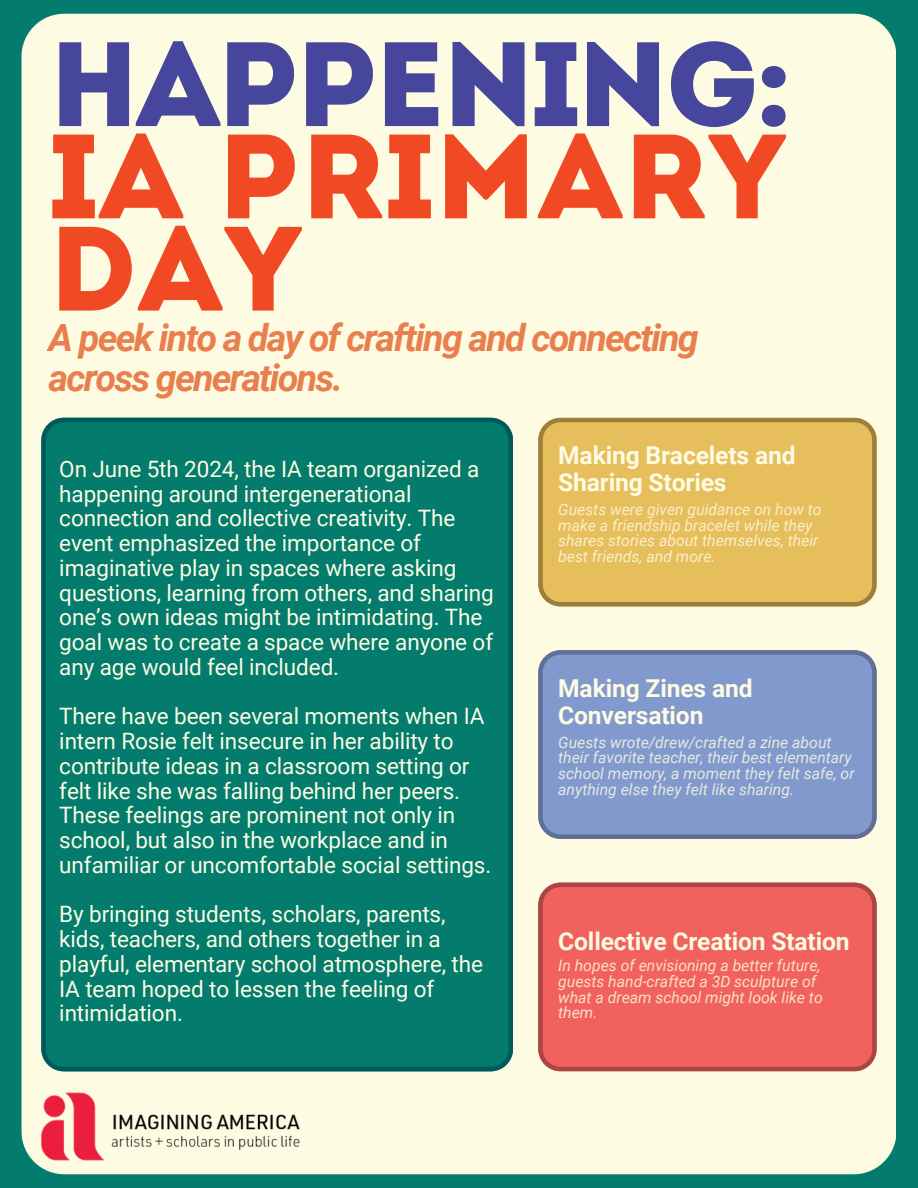
<style>
.page{position:relative;width:918px;height:1188px;background:#037c6e}
.page>*{position:absolute;margin:0;border:0;box-sizing:border-box;transform-origin:0 0}
.t1{font:119.7px/92.2px "Intro";letter-spacing:.005em;color:#f04924}
.t2{font:119.7px "Intro";letter-spacing:-.035em;color:#45469c}
.t3{font:italic 700 37.5px/40.5px "Roboto";letter-spacing:-.05em;color:#e97f4f}
.t4{font:700 24.6px/27px "Roboto";letter-spacing:-.005em;color:#fdfbe1}
.t5{font:22.65px/24.8px "Roboto";letter-spacing:-.005em;color:#fdfbe1}
.t6{font:italic 15.75px/15.8px "Roboto";color:#fdfbe1}
</style>
<div class="page">
<div style="left:22px;top:14px;width:874px;height:1160px;background:#fdfbe1;border-radius:43px"></div>
<img style="left:23px;top:1092px;width:92px;height:83px">
<img style="left:103px;top:1107px;width:197px;height:45px">
<div style="left:41px;top:418px;width:472px;height:653px;background:#037c6e"></div>
<svg style="left:538px;top:418px;width:339px;height:189px;background:#e0ba5b"></svg>
<svg style="left:538px;top:650px;width:339px;height:189px;background:#8096ca"></svg>
<svg style="left:538px;top:883px;width:339px;height:188px;background:#ec615d"></svg>
<p class="t2" style="left:49px;top:36px;width:746px">HAPPENING:</p>
<h2 class="t1" style="left:49px;top:142px;width:740px">IA PRIMARY<br>DAY</h2>
<h4 class="t3" style="left:49px;top:317px;width:652px">A peek into a day of crafting and connecting across generations.</h4>
<h4 class="t5" style="left:59px;top:457px;width:436px">On June 5th 2024, the IA team organized a happening around intergenerational connection and collective creativity. The event emphasized the importance of imaginative play in spaces where asking questions, learning from others, and sharing one’s own ideas might be intimidating. The goal was to create a space where anyone of any age would feel included.</h4>
<h4 class="t5" style="left:59px;top:704px;width:434px">There have been several moments when IA intern Rosie felt insecure in her ability to contribute ideas in a classroom setting or felt like she was falling behind her peers.<br>These feelings are prominent not only in school, but also in the workplace and in unfamiliar or uncomfortable social settings.</h4>
<h3 class="t5" style="left:59px;top:902px;width:425px">By bringing students, scholars, parents, kids, teachers, and others together in a playful, elementary school atmosphere, the IA team hoped to lessen the feeling of intimidation.</h3>
<p class="t4" style="left:558px;top:442px;width:239px">Making Bracelets and<br>Sharing Stories</p>
<p class="t6" style="left:558px;top:502px;width:265px">Guests were given guidance on how to make a friendship bracelet while they shares stories about themselves, their best friends, and more.</p>
<h3 class="t4" style="left:558px;top:675px;width:196px">Making Zines and<br>Conversation</h3>
<p class="t6" style="left:558px;top:734px;width:298px">Guests wrote/drew/crafted a zine about their favorite teacher, their best elementary school memory, a moment they felt safe, or anything else they felt like sharing.</p>
<p class="t4" style="left:558px;top:928px;width:293px">Collective Creation Station</p>
<p class="t6" style="left:558px;top:958px;width:266px">In hopes of envisioning a better future, guests hand-crafted a 3D sculpture of what a dream school might look like to them.</p>
</div>
